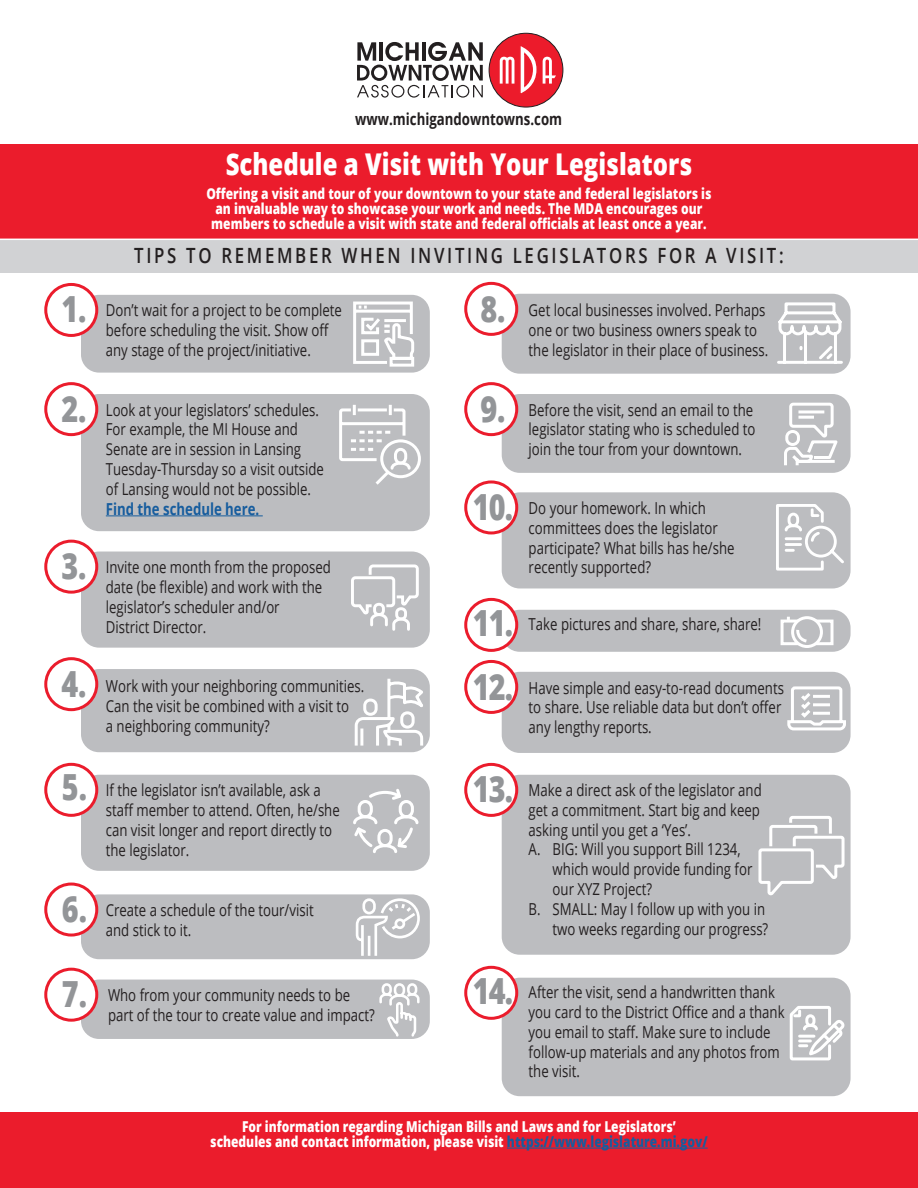
<style>
.page{position:relative;width:918px;height:1188px;background:#fff}
.page>*{position:absolute;margin:0;border:0;box-sizing:border-box;transform-origin:0 0}
.t1{font:800 36px/63.3px "Open Sans";letter-spacing:-.03em;color:#939598;scale:.8 1}
.t2{font:800 30px "Open Sans";color:#fff;scale:.8 1}
.t3{font:600 21px "Open Sans";letter-spacing:.16em;color:#231f20;scale:.8 1}
.t4{font:16.5px/19.8px "Open Sans";color:#231f20;scale:.8 1}
.t5{font:700 16.5px "Open Sans";color:#231f20;scale:.8 1}
.t6{font:700 16.5px "Open Sans";color:#175d9e;scale:.8 1}
.t7{font:800 15px/15px "Open Sans";color:#fff;text-align:center;scale:.8 1}
.s1{color:#175d9e}
</style>
<div class="page">
<div style="left:0;top:1113px;width:918px;height:75px;background:#eb1c2c"></div>
<div style="left:502px;top:978px;width:349px;height:118px;background:#bcbdc0;border-radius:18px"></div>
<div style="left:466px;top:967px;width:51px;height:51px;background:#fff;border-radius:50%"></div>
<div style="left:464px;top:966px;width:54px;height:54px;border:3px solid #eb1c2c;border-radius:50%"></div>
<div style="left:502px;top:775px;width:349px;height:180px;background:#bcbdc0;border-radius:18px"></div>
<div style="left:466px;top:764px;width:51px;height:51px;background:#fff;border-radius:50%"></div>
<div style="left:464px;top:763px;width:54px;height:54px;border:3px solid #eb1c2c;border-radius:50%"></div>
<div style="left:502px;top:672px;width:349px;height:81px;background:#bcbdc0;border-radius:18px"></div>
<div style="left:466px;top:661px;width:51px;height:51px;background:#fff;border-radius:50%"></div>
<div style="left:464px;top:660px;width:54px;height:54px;border:3px solid #eb1c2c;border-radius:50%"></div>
<div style="left:502px;top:610px;width:349px;height:42px;background:#bcbdc0;border-radius:18px"></div>
<div style="left:466px;top:599px;width:51px;height:51px;background:#fff;border-radius:50%"></div>
<div style="left:464px;top:598px;width:54px;height:54px;border:3px solid #eb1c2c;border-radius:50%"></div>
<div style="left:502px;top:492px;width:349px;height:96px;background:#bcbdc0;border-radius:18px"></div>
<div style="left:466px;top:482px;width:51px;height:51px;background:#fff;border-radius:50%"></div>
<div style="left:464px;top:480px;width:54px;height:54px;border:3px solid #eb1c2c;border-radius:50%"></div>
<div style="left:502px;top:394px;width:349px;height:79px;background:#bcbdc0;border-radius:18px"></div>
<div style="left:466px;top:384px;width:51px;height:51px;background:#fff;border-radius:50%"></div>
<div style="left:464px;top:382px;width:54px;height:54px;border:3px solid #eb1c2c;border-radius:50%"></div>
<div style="left:502px;top:294px;width:349px;height:80px;background:#bcbdc0;border-radius:18px"></div>
<div style="left:466px;top:283px;width:51px;height:51px;background:#fff;border-radius:50%"></div>
<div style="left:464px;top:282px;width:54px;height:54px;border:3px solid #eb1c2c;border-radius:50%"></div>
<div style="left:81px;top:980px;width:349px;height:59px;background:#bcbdc0;border-radius:18px"></div>
<div style="left:46px;top:969px;width:51px;height:51px;background:#fff;border-radius:50%"></div>
<div style="left:44px;top:968px;width:54px;height:54px;border:3px solid #eb1c2c;border-radius:50%"></div>
<div style="left:81px;top:894px;width:349px;height:65px;background:#bcbdc0;border-radius:18px"></div>
<div style="left:46px;top:884px;width:51px;height:51px;background:#fff;border-radius:50%"></div>
<div style="left:44px;top:883px;width:54px;height:54px;border:3px solid #eb1c2c;border-radius:50%"></div>
<div style="left:81px;top:775px;width:349px;height:96px;background:#bcbdc0;border-radius:18px"></div>
<div style="left:46px;top:764px;width:51px;height:51px;background:#fff;border-radius:50%"></div>
<div style="left:44px;top:763px;width:54px;height:54px;border:3px solid #eb1c2c;border-radius:50%"></div>
<div style="left:81px;top:669px;width:349px;height:83px;background:#bcbdc0;border-radius:18px"></div>
<div style="left:46px;top:659px;width:51px;height:51px;background:#fff;border-radius:50%"></div>
<div style="left:44px;top:657px;width:54px;height:54px;border:3px solid #eb1c2c;border-radius:50%"></div>
<div style="left:81px;top:552px;width:349px;height:96px;background:#bcbdc0;border-radius:18px"></div>
<div style="left:46px;top:541px;width:51px;height:51px;background:#fff;border-radius:50%"></div>
<div style="left:44px;top:540px;width:54px;height:54px;border:3px solid #eb1c2c;border-radius:50%"></div>
<div style="left:81px;top:394px;width:349px;height:137px;background:#bcbdc0;border-radius:18px"></div>
<div style="left:46px;top:384px;width:51px;height:51px;background:#fff;border-radius:50%"></div>
<div style="left:44px;top:382px;width:54px;height:54px;border:3px solid #eb1c2c;border-radius:50%"></div>
<div style="left:81px;top:295px;width:349px;height:78px;background:#bcbdc0;border-radius:18px"></div>
<div style="left:46px;top:284px;width:51px;height:51px;background:#fff;border-radius:50%"></div>
<div style="left:44px;top:283px;width:54px;height:54px;border:3px solid #eb1c2c;border-radius:50%"></div>
<div style="left:0;top:144px;width:918px;height:102px;background:#eb1c2c"></div>
<svg style="left:357px;top:42px;width:126px;height:56px"></svg>
<div style="left:489px;top:33px;width:74px;height:74px;background:#ec1b2b;border-radius:50%"></div>
<div style="left:489px;top:33px;width:74px;height:74px;border:1px solid #231f20;border-radius:50%"></div>
<svg style="left:500px;top:43px;width:56px;height:54px"></svg>
<hr style="left:106px;top:515px;width:157px;height:1px;background:#175d9e">
<svg style="left:353px;top:301px;width:62px;height:66px"></svg>
<svg style="left:784px;top:402px;width:54px;height:64px"></svg>
<div style="left:781px;top:620px;width:53px;height:25px;border:3px solid #fff"></div>
<div style="left:793px;top:618px;width:28px;height:29px;background:#bcbdc0;border-radius:50%"></div>
<div style="left:791px;top:616px;width:32px;height:32px;border:3px solid #fff;border-radius:50%"></div>
<svg style="left:795px;top:627px;width:15px;height:18px"></svg>
<svg style="left:787px;top:686px;width:59px;height:45px"></svg>
<svg style="left:339px;top:404px;width:82px;height:81px"></svg>
<svg style="left:355px;top:898px;width:65px;height:60px"></svg>
<svg style="left:776px;top:504px;width:68px;height:67px"></svg>
<div style="left:394px;top:983px;width:11px;height:14px;border:3px solid #fff;border-radius:5px"></div>
<div style="left:407px;top:983px;width:10px;height:13px;border:3px solid #fff;border-radius:4px"></div>
<div style="left:382px;top:983px;width:10px;height:13px;border:3px solid #fff;border-radius:4px"></div>
<svg style="left:379px;top:992px;width:42px;height:46px"></svg>
<svg style="left:789px;top:1006px;width:56px;height:55px"></svg>
<svg style="left:351px;top:564px;width:68px;height:67px"></svg>
<svg style="left:758px;top:816px;width:87px;height:80px"></svg>
<svg style="left:777px;top:302px;width:66px;height:62px"></svg>
<svg style="left:353px;top:789px;width:66px;height:64px"></svg>
<svg style="left:354px;top:676px;width:76px;height:73px"></svg>
<hr style="left:507px;top:1148px;width:201px;height:1px;background:#175d9e">
<div style="left:0;top:240px;width:918px;height:32px;background:#d1d2d4"></div>
<hr style="left:0;top:239px;width:918px;height:1px;background:#fff">
<h1 class="t1" style="left:61px;top:276px;width:33px">1.</h1>
<h1 class="t1" style="left:61px;top:375px;width:33px">2.</h1>
<h1 class="t1" style="left:61px;top:532px;width:33px">3.</h1>
<h1 class="t1" style="left:61px;top:650px;width:33px">4.</h1>
<h1 class="t1" style="left:62px;top:753px;width:33px">5.</h1>
<h1 class="t1" style="left:62px;top:875px;width:33px">6.</h1>
<h1 class="t1" style="left:62px;top:960px;width:33px">7.</h1>
<p class="t5" style="left:355px;top:107px;width:260px">www.michigandowntowns.com</p>
<h2 class="t2" style="left:226px;top:141px;width:584px">Schedule a Visit with Your Legislators</h2>
<p class="t7" style="left:206px;top:185px;width:633px">Offering a visit and tour of your downtown to your state and federal legislators is an invaluable way to showcase your work and needs. The MDA encourages our members to schedule a visit with state and federal officials at least once a year.</p>
<p class="t3" style="left:134px;top:241px;width:814px">TIPS TO REMEMBER WHEN INVITING LEGISLATORS FOR A VISIT:</p>
<p class="t4" style="left:106px;top:300px;width:297px">Don’t wait for a project to be complete before scheduling the visit. Show off any stage of the project/initiative.</p>
<p class="t4" style="left:106px;top:399px;width:274px">Look at your legislators’ schedules.<br>For example, the MI House and Senate are in session in Lansing Tuesday-Thursday so a visit outside of Lansing would not be possible.</p>
<p class="t6" style="left:106px;top:497px;width:193px">Find the schedule here.</p>
<p class="t4" style="left:106px;top:557px;width:283px">Invite one month from the proposed date (be flexible) and work with the legislator’s scheduler and/or<br>District Director.</p>
<p class="t4" style="left:106px;top:676px;width:325px">Work with your neighboring communities.<br>Can the visit be combined with a visit to<br>a neighboring community?</p>
<p class="t4" style="left:106px;top:780px;width:294px">If the legislator isn’t available, ask a staff member to attend. Often, he/she can visit longer and report directly to the legislator.</p>
<p class="t4" style="left:106px;top:900px;width:261px">Create a schedule of the tour/visit and stick to it.</p>
<p class="t4" style="left:108px;top:985px;width:335px">Who from your community needs to be part of the tour to create value and impact?</p>
<h1 class="t1" style="left:480px;top:276px;width:33px">8.</h1>
<h1 class="t1" style="left:480px;top:375px;width:33px">9.</h1>
<h1 class="t1" style="left:473px;top:473px;width:52px">10.</h1>
<h1 class="t1" style="left:473px;top:590px;width:52px">11.<br>12.</h1>
<h1 class="t1" style="left:473px;top:756px;width:52px">13.</h1>
<h1 class="t1" style="left:473px;top:958px;width:52px">14.</h1>
<p class="t4" style="left:529px;top:300px;width:301px">Get local businesses involved. Perhaps one or two business owners speak to the legislator in their place of business.</p>
<p class="t4" style="left:529px;top:399px;width:285px">Before the visit, send an email to the legislator stating who is scheduled to join the tour from your downtown.</p>
<p class="t4" style="left:529px;top:498px;width:259px">Do your homework. In which committees does the legislator participate? What bills has he/she recently supported?</p>
<p class="t4" style="left:529px;top:614px;width:293px">Take pictures and share, share, share!</p>
<p class="t4" style="left:529px;top:677px;width:321px">Have simple and easy-to-read documents to share. Use reliable data but don’t offer any lengthy reports.</p>
<p class="t4" style="left:529px;top:780px;width:293px">Make a direct ask of the legislator and get a commitment. Start big and keep asking until you get a ‘Yes’.<br>A. BIG: Will you support Bill 1234,</p>
<p class="t4" style="left:553px;top:859px;width:251px">which would provide funding for</p>
<p class="t4" style="left:553px;top:879px;width:126px">our XYZ Project?</p>
<p class="t4" style="left:529px;top:898px;width:297px">B. SMALL: May I follow up with you in</p>
<p class="t4" style="left:553px;top:918px;width:271px">two weeks regarding our progress?</p>
<p class="t4" style="left:529px;top:982px;width:321px">After the visit, send a handwritten thank you card to the District Office and a thank you email to staff. Make sure to include follow-up materials and any photos from the visit.</p>
<p class="t7" style="left:210px;top:1118px;width:623px">For information regarding Michigan Bills and Laws and for Legislators’ schedules and contact information, please visit <span class="s1">https://www.legislature.mi.gov/</span></p>
</div>
